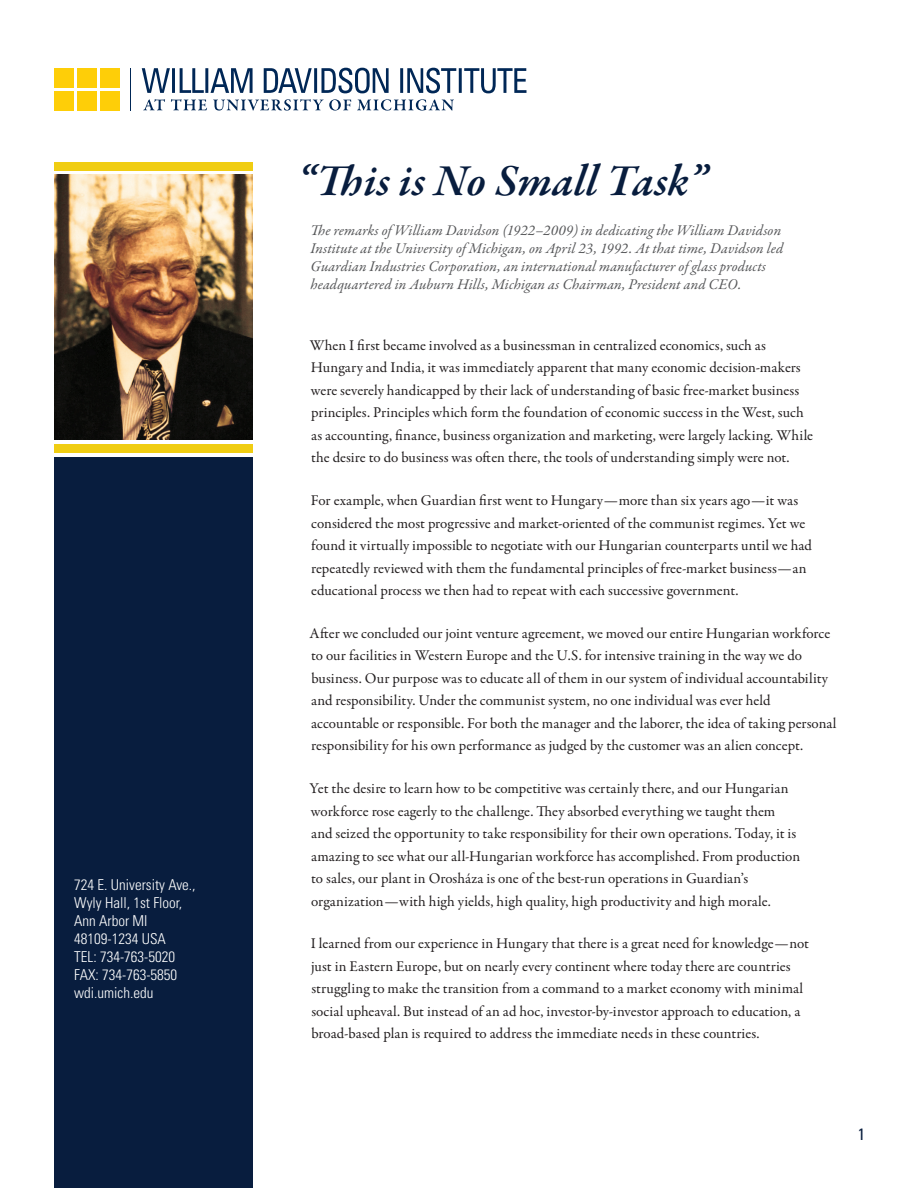
<style>
.page{position:relative;width:918px;height:1188px;background:#fff}
.page>*{position:absolute;margin:0;border:0;box-sizing:border-box;transform-origin:0 0}
._4_1_Body{font:italic 600 45px "Garamond Premr Pro";letter-spacing:.005em;color:#081d3e}
._3_1_Blue_body{font:condensed 16.5px "Univers LT Std";color:#081d3e}
._4_1_Body-2{font:15px/22.5px "Garamond Premr Pro";letter-spacing:.005em;color:#231f20}
._4_1_Body-3{font:italic 15px/18px "Garamond Premr Pro";letter-spacing:.005em;color:#57585a}
.t1{font:300 condensed 15px "Univers LT Std";color:#fff}
</style>
<div class="page">
<div style="left:54px;top:458px;width:199px;height:730px;background:#081d3e"></div>
<div style="left:54px;top:68px;width:19px;height:19px;background:#fece08"></div>
<div style="left:54px;top:91px;width:19px;height:19px;background:#fece08"></div>
<div style="left:77px;top:68px;width:19px;height:19px;background:#fece08"></div>
<div style="left:77px;top:91px;width:19px;height:19px;background:#fece08"></div>
<div style="left:100px;top:68px;width:19px;height:19px;background:#fece08"></div>
<div style="left:100px;top:91px;width:19px;height:19px;background:#fece08"></div>
<svg style="left:142px;top:68px;width:384px;height:25px"></svg>
<svg style="left:357px;top:99px;width:97px;height:12px"></svg>
<svg style="left:143px;top:99px;width:208px;height:12px"></svg>
<hr style="left:130px;top:68px;width:1px;height:42px;background:#002756">
<div style="left:54px;top:445px;width:199px;height:8px;background:#f0cd12"></div>
<img style="left:54px;top:175px;width:199px;height:265px">
<div style="left:54px;top:162px;width:199px;height:8px;background:#f0cd12"></div>
<p class="t1" style="left:74px;top:876px;width:123px">724 E. University Ave.,</p>
<p class="t1" style="left:74px;top:894px;width:110px">Wyly Hall, 1st Floor,</p>
<p class="t1" style="left:74px;top:912px;width:75px">Ann Arbor MI</p>
<p class="t1" style="left:74px;top:930px;width:93px">48109-1234 USA</p>
<p class="t1" style="left:74px;top:948px;width:102px">TEL: 734-763-5020</p>
<p class="t1" style="left:74px;top:966px;width:104px">FAX: 734-763-5850</p>
<p class="t1" style="left:74px;top:984px;width:81px">wdi.umich.edu</p>
<p class="_4_1_Body" style="left:297px;top:153px;width:412px">“This is No Small Task”</p>
<p class="_4_1_Body-3" style="left:310px;top:222px;width:474px">The remarks of William Davidson (1922–2009) in dedicating the William Davidson Institute at the University of Michigan, on April 23, 1992. At that time, Davidson led Guardian Industries Corporation, an international manufacturer of glass products headquartered in Auburn Hills, Michigan as Chairman, President and CEO.</p>
<p class="_4_1_Body-2" style="left:310px;top:334px;width:505px">When I first became involved as a businessman in centralized economics, such as Hungary and India, it was immediately apparent that many economic decision-makers were severely handicapped by their lack of understanding of basic free-market business principles. Principles which form the foundation of economic success in the West, such as accounting, finance, business organization and marketing, were largely lacking. While the desire to do business was often there, the tools of understanding simply were not.</p>
<p class="_4_1_Body-2" style="left:311px;top:490px;width:503px">For example, when Guardian first went to Hungary—more than six years ago—it was considered the most progressive and market-oriented of the communist regimes. Yet we found it virtually impossible to negotiate with our Hungarian counterparts until we had repeatedly reviewed with them the fundamental principles of free-market business—an educational process we then had to repeat with each successive government.</p>
<p class="_4_1_Body-2" style="left:309px;top:622px;width:529px">After we concluded our joint venture agreement, we moved our entire Hungarian workforce to our facilities in Western Europe and the U.S. for intensive training in the way we do business. Our purpose was to educate all of them in our system of individual accountability and responsibility. Under the communist system, no one individual was ever held accountable or responsible. For both the manager and the laborer, the idea of taking personal responsibility for his own performance as judged by the customer was an alien concept.</p>
<p class="_4_1_Body-2" style="left:310px;top:778px;width:492px">Yet the desire to learn how to be competitive was certainly there, and our Hungarian workforce rose eagerly to the challenge. They absorbed everything we taught them<br>and seized the opportunity to take responsibility for their own operations. Today, it is amazing to see what our all-Hungarian workforce has accomplished. From production to sales, our plant in Orosháza is one of the best-run operations in Guardian’s organization—with high yields, high quality, high productivity and high morale.</p>
<p class="_4_1_Body-2" style="left:311px;top:933px;width:500px">I learned from our experience in Hungary that there is a great need for knowledge—not just in Eastern Europe, but on nearly every continent where today there are countries struggling to make the transition from a command to a market economy with minimal social upheaval. But instead of an ad hoc, investor-by-investor approach to education, a broad-based plan is required to address the immediate needs in these countries.</p>
<p class="_3_1_Blue_body" style="left:858px;top:1124px;width:9px">1</p>
</div>
